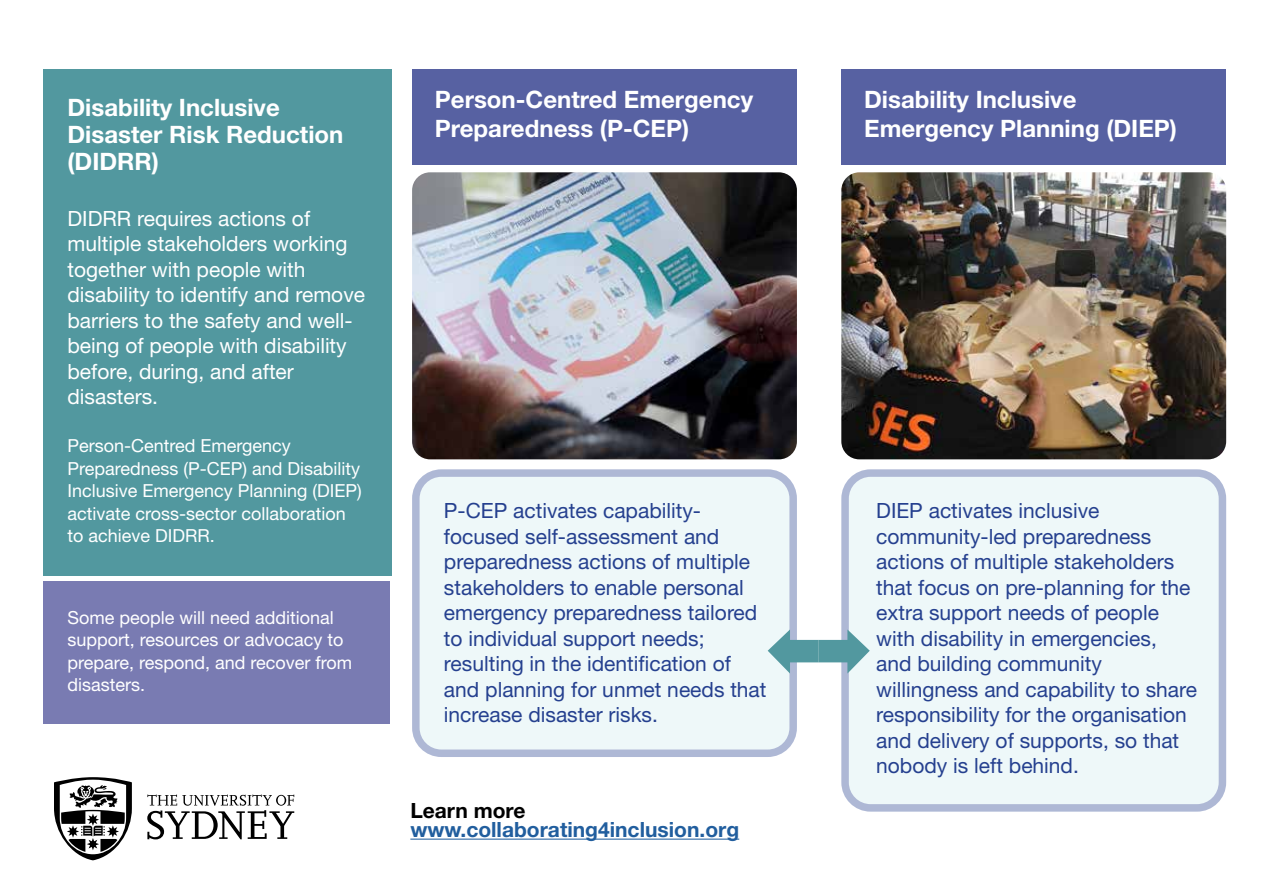
<style>
.page{position:relative;width:1263px;height:893px;background:#fff}
.page>*{position:absolute;margin:0;border:0;box-sizing:border-box;transform-origin:0 0}
.t1{font:700 24px/27px "Helvetica Neue";color:#fff}
.t2{font:21px/25.5px "Helvetica Neue";color:#25408f}
.t3{font:21px/25.5px "Helvetica Neue";color:#fff}
.t4{font:700 21px "Helvetica Neue";color:#215e9e}
.t5{font:700 21px "Helvetica Neue";color:#000}
.t6{font:18px/22.5px "Helvetica Neue";color:#fff}
</style>
<div class="page">
<div style="left:43px;top:69px;width:349px;height:506px;background:#52989f"></div>
<hr style="left:410px;top:839px;width:329px;height:1px;background:#215e9e">
<div style="left:412px;top:69px;width:385px;height:96px;background:#5761a2"></div>
<div style="left:416px;top:473px;width:377px;height:280px;background:#eef8f9;border-radius:26px"></div>
<div style="left:412px;top:469px;width:385px;height:288px;border:8px solid #25408f;border-radius:26px"></div>
<div style="left:841px;top:69px;width:385px;height:96px;background:#5761a2"></div>
<div style="left:845px;top:473px;width:377px;height:335px;background:#eef8f9;border-radius:26px"></div>
<div style="left:841px;top:469px;width:385px;height:343px;border:8px solid #25408f;border-radius:26px"></div>
<div style="left:819px;top:640px;width:29px;height:22px;background:#52989f"></div>
<svg style="left:847px;top:629px;width:23px;height:45px"></svg>
<div style="left:789px;top:640px;width:30px;height:22px;background:#52989f"></div>
<svg style="left:768px;top:629px;width:22px;height:45px"></svg>
<div style="left:43px;top:581px;width:347px;height:143px;background:#797bb2"></div>
<img style="left:412px;top:172px;width:385px;height:287px">
<img style="left:841px;top:172px;width:385px;height:287px">
<svg style="left:147px;top:795px;width:147px;height:44px"></svg>
<svg style="left:54px;top:777px;width:78px;height:83px"></svg>
<p class="t1" style="left:68px;top:94px;width:277px">Disability Inclusive<br>Disaster Risk Reduction (DIDRR)</p>
<p class="t3" style="left:68px;top:205px;width:299px">DIDRR requires actions of multiple stakeholders working together with people with disability to identify and remove barriers to the safety and well&shy;being of people with disability before, during, and after disasters.</p>
<p class="t6" style="left:68px;top:434px;width:296px">Person-Centred Emergency<br>Preparedness (P-CEP) and Disability<br>Inclusive Emergency Planning (DIEP) activate cross-sector collaboration to achieve DIDRR.</p>
<p class="t6" style="left:68px;top:606px;width:286px">Some people will need additional support, resources or advocacy to prepare, respond, and recover from disasters.</p>
<p class="t1" style="left:435px;top:84px;width:320px;line-height:29.5px">Person-Centred Emergency<br>Preparedness (P-CEP)</p>
<p class="t2" style="left:444px;top:498px;width:324px">P-CEP activates capability&shy;focused self-assessment and preparedness actions of multiple stakeholders to enable personal emergency preparedness tailored to individual support needs; resulting in the identification of and planning for unmet needs that increase disaster risks.</p>
<p class="t5" style="left:410px;top:797px;width:117px">Learn more</p>
<p class="t4" style="left:410px;top:816px;width:330px">www.collaborating4inclusion.org</p>
<p class="t1" style="left:864px;top:84px;width:314px;line-height:29.5px">Disability Inclusive<br>Emergency Planning (DIEP)</p>
<p class="t2" style="left:876px;top:498px;width:322px">DIEP activates inclusive community-led preparedness actions of multiple stakeholders that focus on pre-planning for the extra support needs of people with disability in emergencies, and building community willingness and capability to share responsibility for the organisation and delivery of supports, so that nobody is left behind.</p>
</div>
